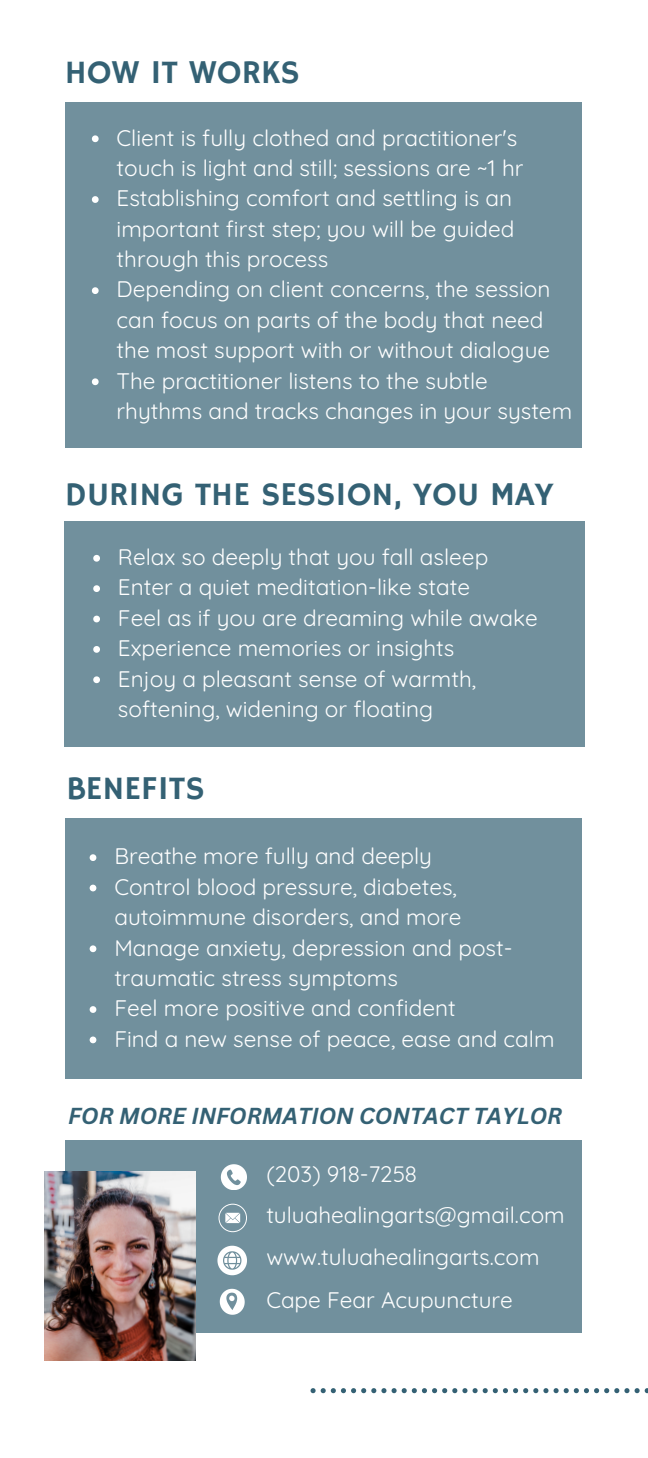
<style>
.page{position:relative;width:648px;height:1458px;background:#fff}
.page>*{position:absolute;margin:0;border:0;box-sizing:border-box;transform-origin:0 0}
.t1{font:33.3px "Hammersmith One";color:#346174}
.t2{font:22.5px/30.4px "Quicksand";color:#fff}
.t3{font:italic 700 22.5px "Canva Sans";color:#346174}
</style>
<div class="page">
<div style="left:65px;top:103px;width:516px;height:345px;background:#71909d"></div>
<div style="left:65px;top:522px;width:520px;height:225px;background:#71909d"></div>
<div style="left:65px;top:1140px;width:516px;height:193px;background:#71909d"></div>
<svg style="left:221px;top:1164px;width:26px;height:26px"></svg>
<svg style="left:220px;top:1289px;width:25px;height:25px"></svg>
<svg style="left:217px;top:1246px;width:30px;height:29px"></svg>
<div style="left:65px;top:819px;width:516px;height:260px;background:#71909d"></div>
<svg style="left:311px;top:1388px;width:337px;height:5px"></svg>
<svg style="left:219px;top:1204px;width:28px;height:28px"></svg>
<img style="left:45px;top:1171px;width:150px;height:189px">
<svg style="left:90px;top:854px;width:6px;height:7px"></svg>
<svg style="left:90px;top:885px;width:6px;height:6px"></svg>
<svg style="left:90px;top:945px;width:6px;height:7px"></svg>
<svg style="left:90px;top:1006px;width:6px;height:7px"></svg>
<svg style="left:90px;top:1037px;width:6px;height:6px"></svg>
<svg style="left:92px;top:135px;width:7px;height:7px"></svg>
<svg style="left:92px;top:196px;width:7px;height:7px"></svg>
<svg style="left:92px;top:287px;width:7px;height:7px"></svg>
<svg style="left:92px;top:378px;width:7px;height:7px"></svg>
<svg style="left:93px;top:555px;width:7px;height:7px"></svg>
<svg style="left:93px;top:585px;width:7px;height:7px"></svg>
<svg style="left:93px;top:616px;width:7px;height:6px"></svg>
<svg style="left:93px;top:646px;width:7px;height:7px"></svg>
<svg style="left:93px;top:676px;width:7px;height:7px"></svg>
<p class="t1" style="left:65px;top:53px;width:236px">HOW IT WORKS</p>
<p class="t2" style="left:117px;top:122px;width:408px">Client is fully clothed and practitioner's touch is light and still; sessions are ~1 hr</p>
<p class="t2" style="left:117px;top:183px;width:399px;text-align:justify">Establishing comfort and settling is an important first step; you will be guided through this process</p>
<p class="t2" style="left:117px;top:274px;width:435px">Depending on client concerns, the session can focus on parts of the body that need the most support with or without dialogue</p>
<p class="t2" style="left:117px;top:365px;width:457px">The practitioner listens to the subtle rhythms and tracks changes in your system</p>
<p class="t1" style="left:65px;top:475px;width:490px">DURING THE SESSION, YOU MAY</p>
<p class="t2" style="left:118px;top:541px;width:372px">Relax so deeply that you fall asleep</p>
<p class="t2" style="left:118px;top:572px;width:354px">Enter a quiet meditation-like state</p>
<p class="t2" style="left:118px;top:602px;width:421px">Feel as if you are dreaming while awake</p>
<p class="t2" style="left:118px;top:633px;width:338px">Experience memories or insights</p>
<p class="t2" style="left:118px;top:663px;width:360px">Enjoy a pleasant sense of warmth, softening, widening or floating</p>
<p class="t1" style="left:67px;top:769px;width:140px">BENEFITS</p>
<p class="t2" style="left:114px;top:841px;width:319px">Breathe more fully and deeply</p>
<p class="t2" style="left:114px;top:871px;width:349px">Control blood pressure, diabetes, autoimmune disorders, and more</p>
<p class="t2" style="left:114px;top:932px;width:400px">Manage anxiety, depression and post&shy;traumatic stress symptoms</p>
<p class="t2" style="left:114px;top:993px;width:343px">Feel more positive and confident</p>
<p class="t2" style="left:114px;top:1023px;width:442px">Find a new sense of peace, ease and calm</p>
<p class="t3" style="left:68px;top:1100px;width:495px">FOR MORE INFORMATION CONTACT TAYLOR</p>
<p class="t2" style="left:266px;top:1158px;width:152px">(203) 918-7258</p>
<p class="t2" style="left:266px;top:1200px;width:300px">tuluahealingarts@gmail.com</p>
<p class="t2" style="left:266px;top:1242px;width:275px">www.tuluahealingarts.com</p>
<p class="t2" style="left:266px;top:1285px;width:248px">Cape Fear Acupuncture</p>
</div>
